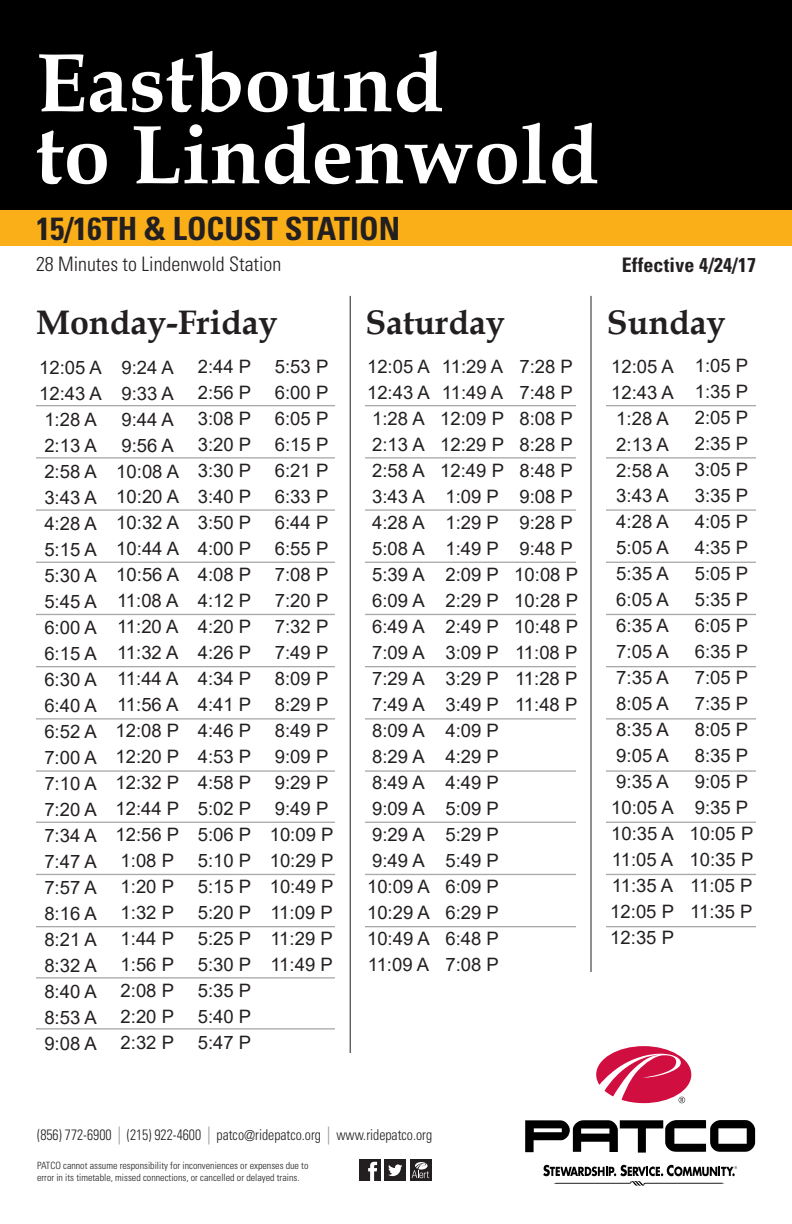
<style>
.page{position:relative;width:792px;height:1224px;background:#fff}
.page>*{position:absolute;margin:0;border:0;box-sizing:border-box;transform-origin:0 0}
.t1{font:700 83.4px/72px "Book Antiqua";color:#fff}
.t2{font:700 34px "Book Antiqua";color:#231f20}
.t3{font:700 condensed 32px "Univers";color:#231f20}
.t4{font:300 condensed 20px "Univers";color:#231f20}
.t5{font:700 condensed 20px "Univers";letter-spacing:.01em;color:#231f20}
.t6{font:18.5px/26px "Arial";color:#231f20}
.t7{font:300 condensed 15px "Univers";color:#231f20;scale:.92 1}
.t8{font:300 condensed 10px/12px "Univers";color:#231f20}
.s1{font-size:18px;color:#808285}
</style>
<div class="page">
<hr style="left:36px;top:1028px;width:312px;height:2px;background:#a8a9ad">
<div style="left:0;top:0;width:792px;height:215px;background:#000001"></div>
<div style="left:0;top:210px;width:792px;height:36px;background:#faaf18"></div>
<hr style="left:36px;top:405px;width:720px;height:1px;background:#a8a9ad">
<hr style="left:36px;top:457px;width:720px;height:2px;background:#a8a9ad">
<hr style="left:36px;top:509px;width:720px;height:2px;background:#a8a9ad">
<hr style="left:36px;top:562px;width:720px;height:1px;background:#a8a9ad">
<hr style="left:36px;top:614px;width:720px;height:1px;background:#a8a9ad">
<hr style="left:36px;top:666px;width:720px;height:1px;background:#a8a9ad">
<hr style="left:36px;top:718px;width:720px;height:2px;background:#a8a9ad">
<hr style="left:36px;top:770px;width:720px;height:2px;background:#a8a9ad">
<hr style="left:36px;top:822px;width:720px;height:1px;background:#a8a9ad">
<hr style="left:36px;top:874px;width:720px;height:1px;background:#a8a9ad">
<hr style="left:36px;top:926px;width:720px;height:1px;background:#a8a9ad">
<hr style="left:36px;top:977px;width:312px;height:2px;background:#a8a9ad">
<div style="left:335px;top:329px;width:30px;height:724px;background:#fff"></div>
<hr style="left:350px;top:296px;width:1px;height:757px;background:#231f20">
<div style="left:576px;top:325px;width:30px;height:647px;background:#fff"></div>
<hr style="left:590px;top:296px;width:1px;height:676px;background:#231f20">
<svg style="left:525px;top:1120px;width:230px;height:33px"></svg>
<svg style="left:596px;top:1046px;width:95px;height:57px"></svg>
<svg style="left:543px;top:1165px;width:194px;height:21px"></svg>
<div style="left:384px;top:1160px;width:22px;height:21px;background:#231f20"></div>
<svg style="left:388px;top:1164px;width:14px;height:12px"></svg>
<div style="left:359px;top:1160px;width:21px;height:21px;background:#231f20"></div>
<svg style="left:368px;top:1162px;width:9px;height:19px"></svg>
<div style="left:410px;top:1160px;width:21px;height:21px;background:#231f20"></div>
<svg style="left:412px;top:1162px;width:17px;height:16px"></svg>
<h1 class="t1" style="left:36px;top:47px;width:564px">Eastbound<br>to Lindenwold</h1>
<h3 class="t3" style="left:36px;top:209px;width:366px">15/16TH &amp; LOCUST STATION</h3>
<p class="t4" style="left:36px;top:252px;width:247px">28 Minutes to Lindenwold Station</p>
<p class="t5" style="left:622px;top:252px;width:136px">Effective 4/24/17</p>
<h2 class="t2" style="left:36px;top:300px;width:243px">Monday-Friday</h2>
<h2 class="t2" style="left:365px;top:300px;width:141px">Saturday</h2>
<h2 class="t2" style="left:607px;top:300px;width:120px">Sunday</h2>
<p class="t6" style="left:39px;top:354px;width:64px">12:05 A<br>12:43 A<br>1:28 A<br>2:13 A<br>2:58 A<br>3:43 A<br>4:28 A<br>5:15 A<br>5:30 A<br>5:45 A<br>6:00 A<br>6:15 A<br>6:30 A<br>6:40 A<br>6:52 A<br>7:00 A<br>7:10 A<br>7:20 A<br>7:34 A<br>7:47 A<br>7:57 A<br>8:16 A<br>8:21 A<br>8:32 A<br>8:40 A<br>8:53 A<br>9:08 A</p>
<p class="t6" style="left:115px;top:354px;width:65px;text-align:center">9:24 A<br>9:33 A<br>9:44 A<br>9:56 A<br>10:08 A<br>10:20 A<br>10:32 A<br>10:44 A<br>10:56 A<br>11:08 A<br>11:20 A<br>11:32 A<br>11:44 A<br>11:56 A<br>12:08 P<br>12:20 P<br>12:32 P<br>12:44 P<br>12:56 P<br>1:08 P<br>1:20 P<br>1:32 P<br>1:44 P<br>1:56 P<br>2:08 P<br>2:20 P<br>2:32 P</p>
<p class="t6" style="left:198px;top:354px;width:55px;text-align:justify">2:44 P 2:56 P 3:08 P 3:20 P 3:30 P 3:40 P 3:50 P 4:00 P 4:08 P 4:12 P 4:20 P 4:26 P 4:34 P 4:41 P 4:46 P 4:53 P 4:58 P 5:02 P 5:06 P 5:10 P 5:15 P 5:20 P 5:25 P 5:30 P 5:35 P 5:40 P 5:47 P</p>
<p class="t6" style="left:270px;top:354px;width:65px">5:53 P<br>6:00 P<br>6:05 P<br>6:15 P<br>6:21 P<br>6:33 P<br>6:44 P<br>6:55 P<br>7:08 P<br>7:20 P<br>7:32 P<br>7:49 P<br>8:09 P<br>8:29 P<br>8:49 P<br>9:09 P<br>9:29 P<br>9:49 P<br>10:09 P<br>10:29 P<br>10:49 P<br>11:09 P<br>11:29 P<br>11:49 P</p>
<p class="t6" style="left:367px;top:353px;width:64px">12:05 A<br>12:43 A<br>1:28 A<br>2:13 A<br>2:58 A<br>3:43 A<br>4:28 A<br>5:08 A<br>5:39 A<br>6:09 A<br>6:49 A<br>7:09 A<br>7:29 A<br>7:49 A<br>8:09 A<br>8:29 A<br>8:49 A<br>9:09 A<br>9:29 A<br>9:49 A<br>10:09 A<br>10:29 A<br>10:49 A<br>11:09 A</p>
<p class="t6" style="left:440px;top:353px;width:65px">11:29 A<br>11:49 A<br>12:09 P<br>12:29 P<br>12:49 P<br>1:09 P<br>1:29 P<br>1:49 P<br>2:09 P<br>2:29 P<br>2:49 P<br>3:09 P<br>3:29 P<br>3:49 P<br>4:09 P<br>4:29 P<br>4:49 P<br>5:09 P<br>5:29 P<br>5:49 P<br>6:09 P<br>6:29 P<br>6:48 P<br>7:08 P</p>
<p class="t6" style="left:514px;top:353px;width:65px">7:28 P<br>7:48 P<br>8:08 P<br>8:28 P<br>8:48 P<br>9:08 P<br>9:28 P<br>9:48 P<br>10:08 P<br>10:28 P<br>10:48 P<br>11:08 P<br>11:28 P<br>11:48 P</p>
<p class="t6" style="left:610px;top:353px;width:65px;text-align:center">12:05 A<br>12:43 A<br>1:28 A<br>2:13 A<br>2:58 A<br>3:43 A<br>4:28 A<br>5:05 A<br>5:35 A<br>6:05 A<br>6:35 A<br>7:05 A<br>7:35 A<br>8:05 A<br>8:35 A<br>9:05 A<br>9:35 A<br>10:05 A<br>10:35 A<br>11:05 A<br>11:35 A<br>12:05 P<br>12:35 P</p>
<p class="t6" style="left:690px;top:353px;width:65px">1:05 P<br>1:35 P<br>2:05 P<br>2:35 P<br>3:05 P<br>3:35 P<br>4:05 P<br>4:35 P<br>5:05 P<br>5:35 P<br>6:05 P<br>6:35 P<br>7:05 P<br>7:35 P<br>8:05 P<br>8:35 P<br>9:05 P<br>9:35 P<br>10:05 P<br>10:35 P<br>11:05 P<br>11:35 P</p>
<p class="t7" style="left:37px;top:1126px;width:431px">(856) 772-6900 <span class="s1">|</span> (215) 922-4600 <span class="s1">|</span> patco@ridepatco.org <span class="s1">|</span> www.ridepatco.org</p>
<p class="t8" style="left:37px;top:1160px;width:273px">PATCO cannot assume responsibility for inconveniences or expenses due to error in its timetable, missed connections, or cancelled or delayed trains.</p>
</div>
